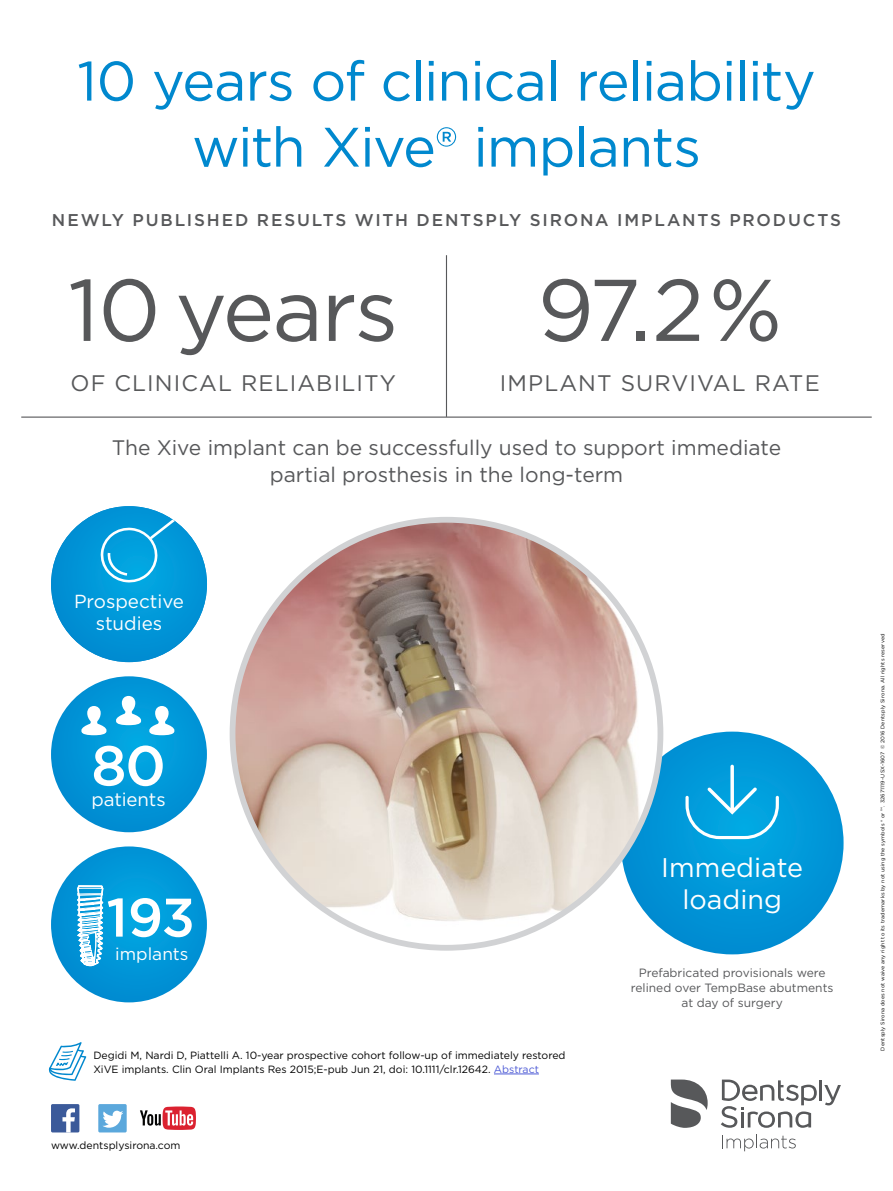
<style>
.page{position:relative;width:893px;height:1191px;background:#fff}
.page>*{position:absolute;margin:0;border:0;box-sizing:border-box;transform-origin:0 0}
.Quote_Info_text_Big{font:87.3px "Gotham";letter-spacing:-.02em;color:#57585a}
.t1{font:500 56.25px "Gotham";color:#fff}
.Main_Headline_row_1{font:55.5px/66px "Gotham";letter-spacing:-.025em;color:#0088ce;text-align:center}
.t2{font:500 54.15px "Gotham";color:#fff}
.t3{font:27px/31.5px "Gotham";color:#fff;text-align:center}
.Quote_Info_text_Big-2{font:22.5px "Gotham";letter-spacing:.05em;color:#57585a}
.Quote_Info_text_Big-3{font:21px/27px "Gotham";color:#57585a;text-align:center}
.t4{font:18.9px/22px "Gotham";color:#fff;text-align:center}
.t5{font:18.75px "Gotham";letter-spacing:-.005em;color:#fff}
.t6{font:17.25px "Gotham";color:#fff}
.Sub_Headline{font:500 16.95px "Gotham";letter-spacing:.105em;color:#57585a}
.Quote_Info_text_Smal{font:12px/15px "Gotham";color:#57585a;text-align:center}
.t7{font:10.5px/13.5px "Gotham";color:#000}
.t8{font:5.25px "Gotham";letter-spacing:.025em;color:#000}
.s1{color:#4f5cd6}
</style>
<div class="page">
<svg style="left:51px;top:676px;width:156px;height:156px;background:#0196d8"></svg>
<svg style="left:81px;top:706px;width:25px;height:29px"></svg>
<svg style="left:116px;top:696px;width:25px;height:29px"></svg>
<svg style="left:149px;top:706px;width:25px;height:29px"></svg>
<hr style="left:446px;top:255px;width:1px;height:162px;background:#57585a">
<hr style="left:21px;top:416px;width:851px;height:2px;background:#57585a">
<hr style="left:494px;top:1073px;width:45px;height:1px;background:#4f5cd6">
<svg style="left:140px;top:1106px;width:56px;height:24px"></svg>
<div style="left:98px;top:1104px;width:29px;height:28px;background:#5ba8dc;border-radius:2px"></div>
<svg style="left:102px;top:1110px;width:21px;height:17px"></svg>
<div style="left:51px;top:1104px;width:28px;height:28px;background:#3b5a9a;border-radius:2px"></div>
<svg style="left:62px;top:1108px;width:13px;height:24px"></svg>
<svg style="left:621px;top:731px;width:223px;height:223px;background:#0497d7"></svg>
<svg style="left:685px;top:764px;width:94px;height:75px;background:#1faae1"></svg>
<svg style="left:51px;top:846px;width:156px;height:156px;background:#0299d9"></svg>
<svg style="left:49px;top:875px;width:55px;height:205px"></svg>
<svg style="left:51px;top:506px;width:156px;height:156px;background:#0094d6"></svg>
<svg style="left:100px;top:516px;width:78px;height:67px;background:#1ea8e0"></svg>
<hr style="left:819px;top:1080px;width:3px;height:20px;background:#57585a">
<svg style="left:824px;top:1085px;width:17px;height:20px"></svg>
<svg style="left:721px;top:1079px;width:96px;height:48px"></svg>
<svg style="left:671px;top:1079px;width:37px;height:48px"></svg>
<svg style="left:722px;top:1134px;width:74px;height:17px"></svg>
<img style="left:233px;top:520px;width:417px;height:407px">
<p class="Main_Headline_row_1" style="left:77px;top:47px;width:740px">10 years of clinical reliability with Xive® implants</p>
<p class="Sub_Headline" style="left:52px;top:209px;width:790px">NEWLY PUBLISHED RESULTS WITH DENTSPLY SIRONA IMPLANTS PRODUCTS</p>
<p class="Quote_Info_text_Big" style="left:68px;top:254px;width:332px">10 years</p>
<p class="Quote_Info_text_Big-2" style="left:70px;top:369px;width:327px">OF CLINICAL RELIABILITY</p>
<p class="Quote_Info_text_Big" style="left:538px;top:254px;width:246px">97.2%</p>
<p class="Quote_Info_text_Big-2" style="left:500px;top:369px;width:321px">IMPLANT SURVIVAL RATE</p>
<p class="Quote_Info_text_Big-3" style="left:112px;top:433px;width:671px">The Xive implant can be successfully used to support immediate partial prosthesis in the long-term</p>
<p class="t4" style="left:74px;top:590px;width:112px">Prospective studies</p>
<p class="t1" style="left:91px;top:729px;width:76px">80</p>
<p class="t5" style="left:91px;top:787px;width:76px">patients</p>
<p class="t2" style="left:106px;top:882px;width:90px">193</p>
<p class="t6" style="left:115px;top:943px;width:75px">implants</p>
<p class="t7" style="left:93px;top:1048px;width:474px">Degidi M, Nardi D, Piattelli A. 10-year prospective cohort follow-up of immediately restored<br>XiVE implants. Clin Oral Implants Res 2015;E-pub Jun 21, doi: 10.1111/clr.12642. <span class="s1">Abstract</span></p>
<p class="t7" style="left:51px;top:1138px;width:131px">www.dentsplysirona.com</p>
<p class="t3" style="left:661px;top:851px;width:143px">Immediate loading</p>
<p class="Quote_Info_text_Smal" style="left:631px;top:965px;width:204px">Prefabricated provisionals were relined over TempBase abutments at day of surgery</p>
<p class="t8" style="left:879px;top:1050px;width:419px;rotate:-90deg">Dentsply Sirona does not waive any right to its trademarks by not using the symbols ® or ™. 32671119-USX-1607 © 2016 Dentsply Sirona. All rights reserved</p>
</div>
